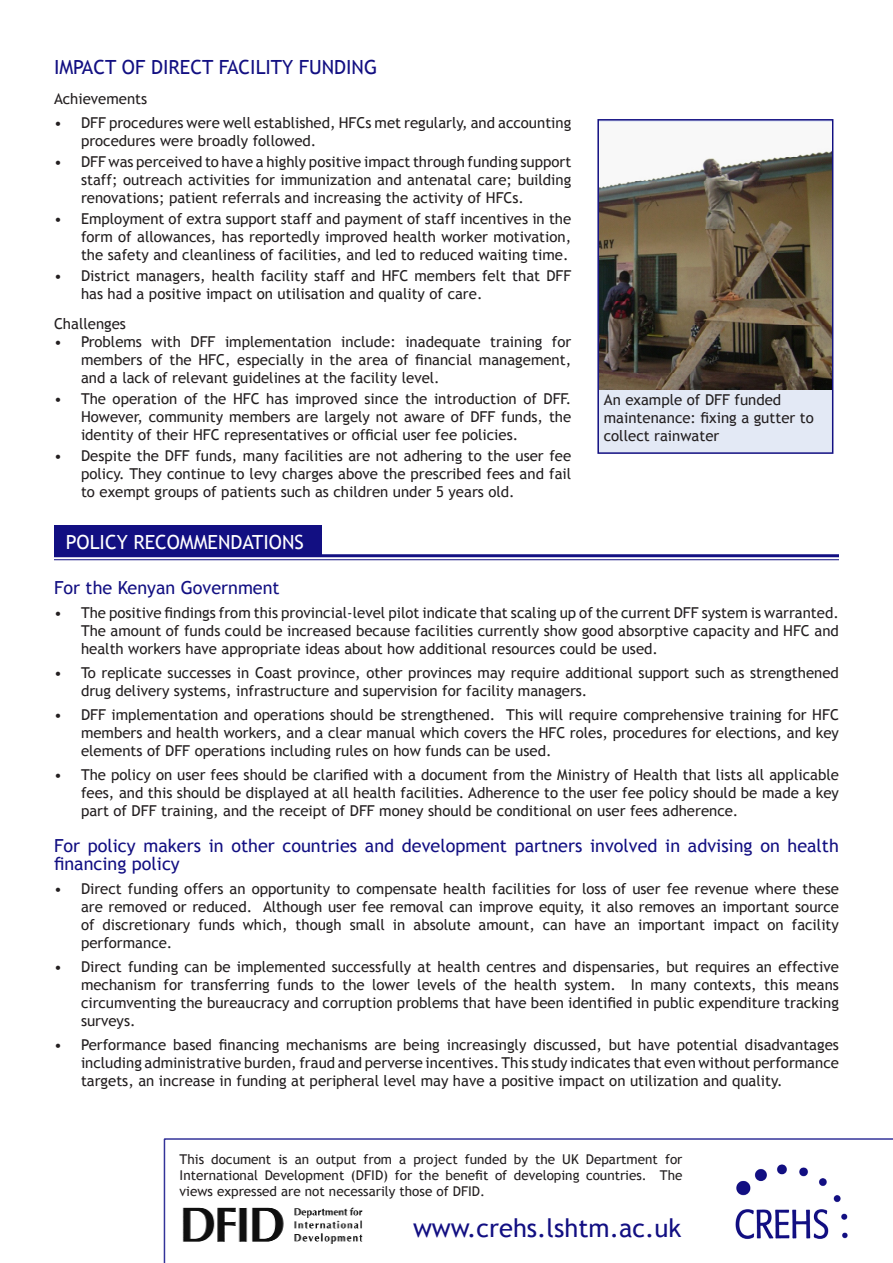
<style>
.page{position:relative;width:893px;height:1263px;background:#fff}
.page>*{position:absolute;margin:0;border:0;box-sizing:border-box;transform-origin:0 0}
.t1{font:25.5px "Trebuchet MS";color:#120f82}
.t2{font:19.5px "Trebuchet MS";color:#120f82}
.t3{font:19.5px "Trebuchet MS";color:#fff}
.t4{font:18px/18px "Trebuchet MS";color:#120f82}
.t5{font:15px/18px "Trebuchet MS";color:#231f20;text-align:justify}
.t6{font:13.5px/16.2px "Trebuchet MS";color:#231f20;text-align:justify}
</style>
<div class="page">
<div style="left:597px;top:119px;width:236px;height:335px;background:#e3e9f5;border:2px solid #120f82"></div>
<svg style="left:164px;top:1138px;width:729px;height:125px"></svg>
<img style="left:600px;top:122px;width:231px;height:267px">
<div style="left:54px;top:525px;width:268px;height:30px;background:#120f82"></div>
<hr style="left:54px;top:554px;width:785px;height:3px;background:#120f82">
<hr style="left:54px;top:559px;width:785px;height:1px;background:#120f82">
<img style="left:180px;top:1205px;width:184px;height:40px">
<img style="left:722px;top:1152px;width:137px;height:94px">
<p class="t2" style="left:54px;top:55px;width:325px">IMPACT OF DIRECT FACILITY FUNDING</p>
<p class="t5" style="left:54px;top:89px;width:95px">Achievements</p>
<p class="t5" style="left:81px;top:113px;width:492px;text-indent:-27px">• DFF procedures were well established, HFCs met regularly, and accounting procedures were broadly followed.</p>
<p class="t5" style="left:81px;top:152px;width:492px;text-indent:-27px">• DFF was perceived to have a highly positive impact through funding support staff; outreach activities for immunization and antenatal care; building renovations; patient referrals and increasing the activity of HFCs.</p>
<p class="t5" style="left:81px;top:209px;width:492px;text-indent:-27px">• Employment of extra support staff and payment of staff incentives in the form of allowances, has reportedly improved health worker motivation, the safety and cleanliness of facilities, and led to reduced waiting time.</p>
<p class="t5" style="left:81px;top:266px;width:492px;text-indent:-27px">• District managers, health facility staff and HFC members felt that DFF has had a positive impact on utilisation and quality of care.</p>
<p class="t5" style="left:54px;top:314px;width:74px">Challenges</p>
<p class="t5" style="left:81px;top:332px;width:492px;text-indent:-27px">• Problems with DFF implementation include: inadequate training for members of the HFC, especially in the area of financial management, and a lack of relevant guidelines at the facility level.</p>
<p class="t5" style="left:81px;top:389px;width:492px;text-indent:-27px">• The operation of the HFC has improved since the introduction of DFF.<br>However, community members are largely not aware of DFF funds, the identity of their HFC representatives or official user fee policies.</p>
<p class="t5" style="left:81px;top:446px;width:492px;text-indent:-27px">• Despite the DFF funds, many facilities are not adhering to the user fee policy. They continue to levy charges above the prescribed fees and fail to exempt groups of patients such as children under 5 years old.</p>
<p class="t3" style="left:66px;top:530px;width:240px">POLICY RECOMMENDATIONS</p>
<p class="t5" style="left:604px;top:391px;width:179px">An example of DFF funded</p>
<p class="t5" style="left:604px;top:409px;width:212px">maintenance: fixing a gutter to</p>
<p class="t5" style="left:604px;top:427px;width:117px">collect rainwater</p>
<p class="t4" style="left:54px;top:579px;width:227px">For the Kenyan Government</p>
<p class="t5" style="left:81px;top:604px;width:759px;text-indent:-27px">• The positive findings from this provincial-level pilot indicate that scaling up of the current DFF system is warranted.<br>The amount of funds could be increased because facilities currently show good absorptive capacity and HFC and health workers have appropriate ideas about how additional resources could be used.</p>
<p class="t5" style="left:81px;top:664px;width:759px;text-indent:-27px">• To replicate successes in Coast province, other provinces may require additional support such as strengthened drug delivery systems, infrastructure and supervision for facility managers.</p>
<p class="t5" style="left:81px;top:706px;width:759px;text-indent:-27px">• DFF implementation and operations should be strengthened. This will require comprehensive training for HFC members and health workers, and a clear manual which covers the HFC roles, procedures for elections, and key elements of DFF operations including rules on how funds can be used.</p>
<p class="t5" style="left:81px;top:766px;width:759px;text-indent:-27px">• The policy on user fees should be clarified with a document from the Ministry of Health that lists all applicable fees, and this should be displayed at all health facilities. Adherence to the user fee policy should be made a key part of DFF training, and the receipt of DFF money should be conditional on user fees adherence.</p>
<p class="t4" style="left:54px;top:837px;width:786px">For policy makers in other countries and development partners involved in advising on health financing policy</p>
<p class="t5" style="left:81px;top:880px;width:759px;text-indent:-27px">• Direct funding offers an opportunity to compensate health facilities for loss of user fee revenue where these are removed or reduced. Although user fee removal can improve equity, it also removes an important source of discretionary funds which, though small in absolute amount, can have an important impact on facility performance.</p>
<p class="t5" style="left:81px;top:958px;width:759px;text-indent:-27px">• Direct funding can be implemented successfully at health centres and dispensaries, but requires an effective mechanism for transferring funds to the lower levels of the health system. In many contexts, this means circumventing the bureaucracy and corruption problems that have been identified in public expenditure tracking surveys.</p>
<p class="t5" style="left:81px;top:1036px;width:759px;text-indent:-27px">• Performance based financing mechanisms are being increasingly discussed, but have potential disadvantages including administrative burden, fraud and perverse incentives. This study indicates that even without performance targets, an increase in funding at peripheral level may have a positive impact on utilization and quality.</p>
<p class="t6" style="left:180px;top:1151px;width:504px">This document is an output from a project funded by the UK Department for International Development (DFID) for the benefit of developing countries. The views expressed are not necessarily those of DFID.</p>
<p class="t1" style="left:413px;top:1213px;width:270px">www.crehs.lshtm.ac.uk</p>
</div>
